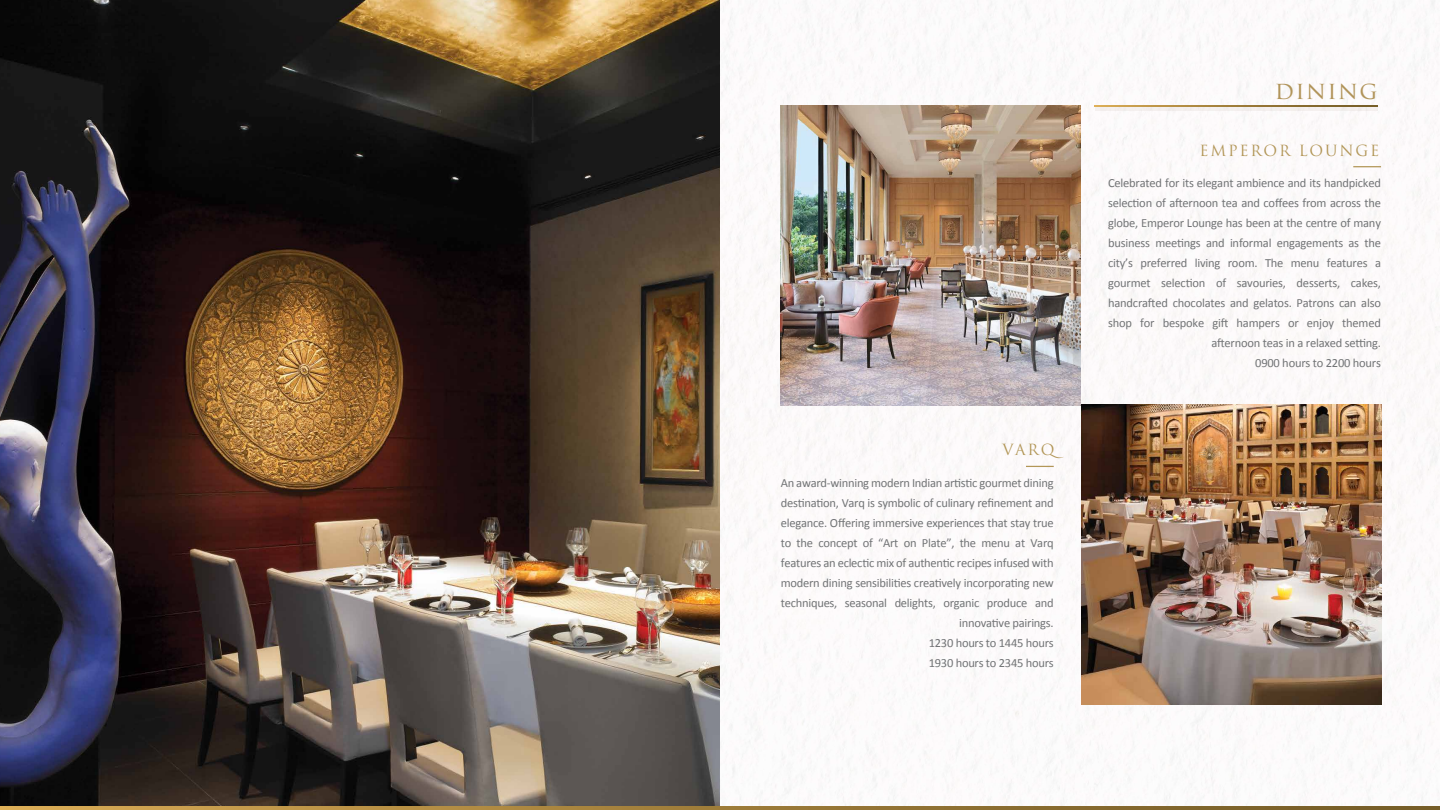
<style>
.page{position:relative;width:1440px;height:810px;background:#fff}
.page>*{position:absolute;margin:0;border:0;box-sizing:border-box;transform-origin:0 0}
.t1{font:23.75px "Trajan Pro 3";letter-spacing:.06em;color:#b1945a}
.t2{font:15px "Trajan Pro 3";letter-spacing:.12em;color:#b29657}
.t3{font:12.5px/20px "Calibri";letter-spacing:-.02em;color:#727476;text-align:right}
</style>
<div class="page">
<img style="left:720px;top:0;width:720px;height:807px">
<img style="left:0;top:0;width:720px;height:807px">
<img style="left:781px;top:105px;width:300px;height:300px">
<img style="left:1081px;top:405px;width:300px;height:300px">
<div style="left:1095px;top:106px;width:283px;height:5px;background:#f6f4f2"></div>
<svg style="left:1095px;top:106px;width:283px;height:1px"></svg>
<svg style="left:1353px;top:166px;width:28px;height:1px"></svg>
<svg style="left:1026px;top:466px;width:28px;height:1px"></svg>
<svg style="left:0;top:807px;width:1440px;height:3px;background:#a17f3b"></svg>
<p class="t2" style="left:1002px;top:440px;width:63px">VARQ</p>
<p class="t3" style="left:781px;top:472px;width:274px">An award-winning modern Indian artistic gourmet dining destination, Varq is symbolic of culinary refinement and elegance. Offering immersive experiences that stay true to the concept of “Art on Plate”, the menu at Varq features an eclectic mix of authentic recipes infused with modern dining sensibilities creatively incorporating new techniques, seasonal delights, organic produce and innovative pairings.<br>1230 hours to 1445 hours<br>1930 hours to 2345 hours</p>
<h1 class="t1" style="left:1275px;top:74px;width:104px">dining</h1>
<p class="t2" style="left:1200px;top:140px;width:181px">EMPEROR LOUNGE</p>
<p class="t3" style="left:1108px;top:173px;width:274px">Celebrated for its elegant ambience and its handpicked selection of afternoon tea and coffees from across the globe, Emperor Lounge has been at the centre of many business meetings and informal engagements as the city’s preferred living room. The menu features a gourmet selection of savouries, desserts, cakes, handcrafted chocolates and gelatos. Patrons can also shop for bespoke gift hampers or enjoy themed afternoon teas in a relaxed setting.<br>0900 hours to 2200 hours</p>
</div>
